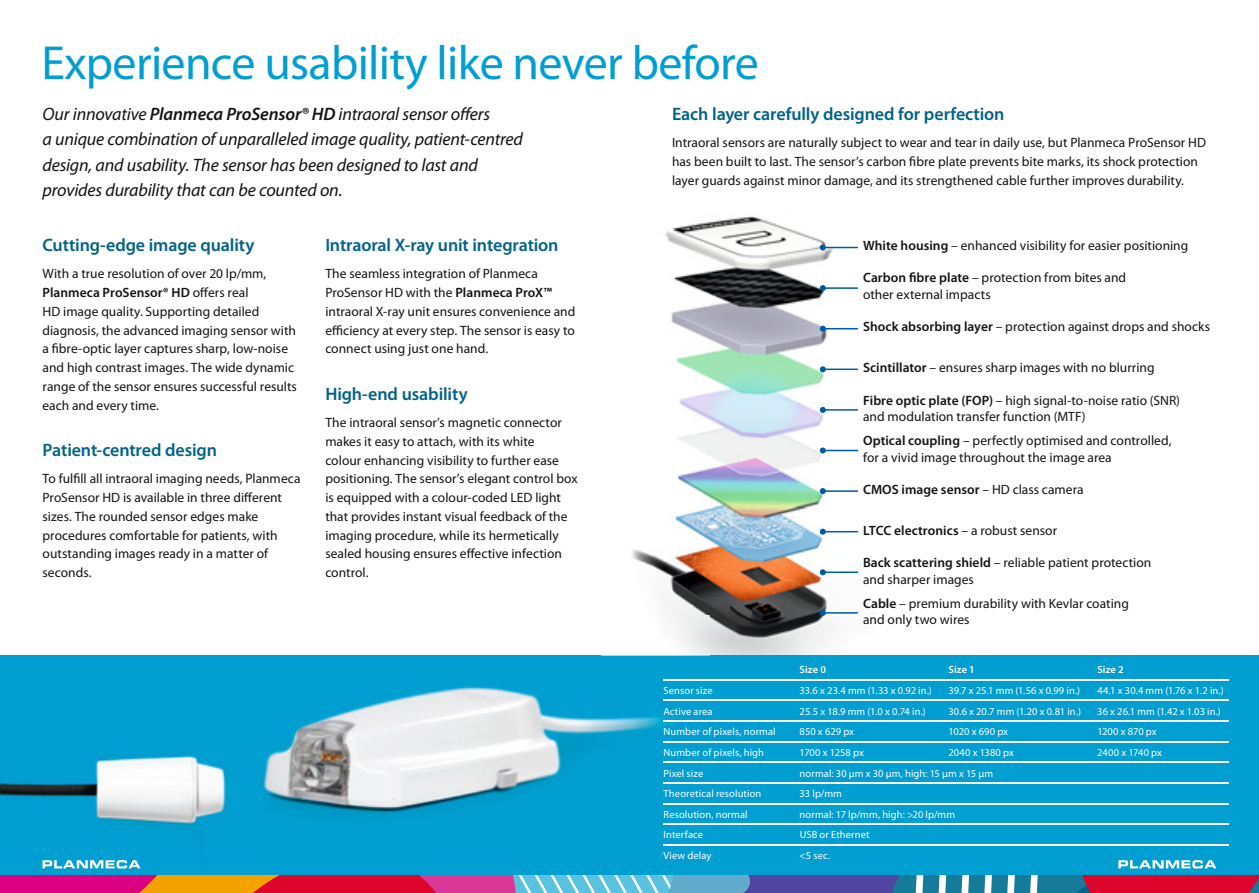
<style>
.page{position:relative;width:1259px;height:893px;background:#fff}
.page>*{position:absolute;margin:0;border:0;box-sizing:border-box;transform-origin:0 0}
.t1{font:48px "Myriad Pro";letter-spacing:-.015em;color:#009ed1}
.t2{font:italic 18px/25.5px "Myriad Pro";letter-spacing:-.01em;color:#141313}
.t3{font:600 18px "Myriad Pro";letter-spacing:-.01em;color:#006288}
.t4{font:13.5px/18.8px "Myriad Pro";color:#141313}
.t5{font:600 13.5px "Myriad Pro";letter-spacing:.005em;color:#141313}
.t6{font:10.5px "Myriad Pro";letter-spacing:.01em;color:#fff}
.t7{font:600 10.5px "Myriad Pro";letter-spacing:.01em;color:#fff}
.s1{font-weight:600}
.s2{font-weight:400}
</style>
<div class="page">
<img style="left:632px;top:216px;width:244px;height:440px">
<hr style="left:822px;top:247px;width:36px;height:1px;background:#0059a1">
<svg style="left:820px;top:244px;width:6px;height:6px"></svg>
<hr style="left:822px;top:287px;width:36px;height:2px;background:#0059a1">
<svg style="left:820px;top:285px;width:6px;height:6px"></svg>
<hr style="left:822px;top:328px;width:36px;height:1px;background:#0059a1">
<svg style="left:820px;top:326px;width:6px;height:6px"></svg>
<hr style="left:822px;top:369px;width:36px;height:1px;background:#0059a1">
<svg style="left:820px;top:366px;width:6px;height:6px"></svg>
<hr style="left:822px;top:409px;width:36px;height:2px;background:#0059a1">
<svg style="left:820px;top:407px;width:6px;height:6px"></svg>
<hr style="left:822px;top:450px;width:36px;height:1px;background:#0059a1">
<svg style="left:820px;top:447px;width:6px;height:6px"></svg>
<hr style="left:822px;top:490px;width:36px;height:2px;background:#0059a1">
<svg style="left:820px;top:488px;width:6px;height:6px"></svg>
<hr style="left:822px;top:531px;width:36px;height:1px;background:#0059a1">
<svg style="left:820px;top:529px;width:6px;height:6px"></svg>
<hr style="left:822px;top:571px;width:36px;height:2px;background:#0059a1">
<svg style="left:820px;top:569px;width:6px;height:6px"></svg>
<hr style="left:822px;top:612px;width:36px;height:2px;background:#0059a1">
<svg style="left:820px;top:610px;width:6px;height:6px"></svg>
<div style="left:0;top:656px;width:1259px;height:237px;background:#009ed1"></div>
<img style="left:0;top:755px;width:242px;height:121px">
<img style="left:242px;top:616px;width:468px;height:260px">
<svg style="left:0;top:876px;width:1259px;height:17px;background:#a2577b"></svg>
<svg style="left:43px;top:860px;width:98px;height:8px"></svg>
<svg style="left:1118px;top:860px;width:98px;height:8px"></svg>
<hr style="left:663px;top:679px;width:566px;height:1px;background:#fff">
<hr style="left:663px;top:700px;width:566px;height:1px;background:#fff">
<hr style="left:663px;top:720px;width:566px;height:2px;background:#fff">
<hr style="left:663px;top:741px;width:566px;height:1px;background:#fff">
<hr style="left:663px;top:762px;width:566px;height:1px;background:#fff">
<hr style="left:663px;top:782px;width:566px;height:1px;background:#fff">
<hr style="left:663px;top:803px;width:566px;height:1px;background:#fff">
<hr style="left:663px;top:824px;width:566px;height:1px;background:#fff">
<hr style="left:663px;top:844px;width:566px;height:1px;background:#fff">
<h1 class="t1" style="left:41px;top:44px;width:719px">Experience usability like never before</h1>
<p class="t2" style="left:43px;top:102px;width:482px">Our innovative <span class="s1">Planmeca ProSensor® HD</span> intraoral sensor offers<br>a unique combination of unparalleled image quality, patient-centred design, and usability. The sensor has been designed to last and provides durability that can be counted on.</p>
<h2 class="t3" style="left:43px;top:238px;width:213px">Cutting-edge image quality</h2>
<p class="t4" style="left:43px;top:265px;width:256px">With a true resolution of over 20 lp/mm, <span class="s1">Planmeca ProSensor® HD</span> offers real<br>HD image quality. Supporting detailed diagnosis, the advanced imaging sensor with a fibre-optic layer captures sharp, low-noise and high contrast images. The wide dynamic range of the sensor ensures successful results each and every time.</p>
<h2 class="t3" style="left:43px;top:443px;width:176px">Patient-centred design</h2>
<p class="t4" style="left:43px;top:470px;width:259px">To fulfill all intraoral imaging needs, Planmeca ProSensor HD is available in three different sizes. The rounded sensor edges make procedures comfortable for patients, with outstanding images ready in a matter of seconds.</p>
<h2 class="t3" style="left:325px;top:238px;width:235px">Intraoral X-ray unit integration</h2>
<p class="t4" style="left:325px;top:265px;width:252px">The seamless integration of Planmeca ProSensor HD with the <span class="s1">Planmeca ProX™ </span>intraoral X-ray unit ensures convenience and efficiency at every step. The sensor is easy to connect using just one hand.</p>
<h2 class="t3" style="left:325px;top:387px;width:144px">High-end usability</h2>
<p class="t4" style="left:325px;top:414px;width:254px">The intraoral sensor’s magnetic connector makes it easy to attach, with its white<br>colour enhancing visibility to further ease positioning. The sensor’s elegant control box is equipped with a colour-coded LED light that provides instant visual feedback of the imaging procedure, while its hermetically sealed housing ensures effective infection control.</p>
<h2 class="t3" style="left:672px;top:107px;width:334px">Each layer carefully designed for perfection</h2>
<p class="t4" style="left:672px;top:134px;width:535px">Intraoral sensors are naturally subject to wear and tear in daily use, but Planmeca ProSensor HD has been built to last. The sensor’s carbon fibre plate prevents bite marks, its shock protection layer guards against minor damage, and its strengthened cable further improves durability.</p>
<p class="t4" style="left:863px;top:237px;width:327px"><span class="s1">White housing</span> – enhanced visibility for easier positioning</p>
<p class="t4" style="left:863px;top:271px;width:265px;line-height:16.5px"><span class="s1">Carbon fibre plate</span> – protection from bites and other external impacts</p>
<p class="t4" style="left:863px;top:319px;width:349px"><span class="s1">Shock absorbing layer</span> – protection against drops and shocks</p>
<p class="t4" style="left:863px;top:359px;width:293px"><span class="s1">Scintillator</span> – ensures sharp images with no blurring</p>
<p class="t4" style="left:863px;top:393px;width:318px;line-height:16.5px"><span class="s1">Fibre optic plate (FOP)</span> – high signal-to-noise ratio (SNR) and modulation transfer function (MTF)</p>
<p class="t4" style="left:863px;top:433px;width:310px;line-height:16.5px"><span class="s1">Optical coupling</span> – perfectly optimised and controlled, for a vivid image throughout the image area</p>
<p class="t5" style="left:863px;top:484px;width:222px">CMOS image sensor <span class="s2">– HD class camera</span></p>
<p class="t5" style="left:863px;top:525px;width:195px">LTCC electronics <span class="s2">– a robust sensor</span></p>
<p class="t4" style="left:863px;top:555px;width:290px;line-height:16.5px"><span class="s1">Back scattering shield</span> – reliable patient protection and sharper images</p>
<p class="t4" style="left:863px;top:596px;width:267px;line-height:16.5px"><span class="s1">Cable</span> – premium durability with Kevlar coating and only two wires</p>
<p class="t7" style="left:799px;top:666px;width:28px">Size 0</p>
<p class="t7" style="left:948px;top:666px;width:28px">Size 1</p>
<p class="t7" style="left:1097px;top:666px;width:28px">Size 2</p>
<p class="t6" style="left:663px;top:686px;width:51px">Sensor size</p>
<p class="t6" style="left:799px;top:686px;width:134px">33.6 x 23.4 mm (1.33 x 0.92 in.)</p>
<p class="t6" style="left:948px;top:686px;width:133px">39.7 x 25.1 mm (1.56 x 0.99 in.)</p>
<p class="t6" style="left:1097px;top:686px;width:128px">44.1 x 30.4 mm (1.76 x 1.2 in.)</p>
<p class="t6" style="left:663px;top:707px;width:51px">Active area</p>
<p class="t6" style="left:799px;top:707px;width:128px">25.5 x 18.9 mm (1.0 x 0.74 in.)</p>
<p class="t6" style="left:948px;top:707px;width:134px">30.6 x 20.7 mm (1.20 x 0.81 in.)</p>
<p class="t6" style="left:1097px;top:707px;width:125px">36 x 26.1 mm (1.42 x 1.03 in.)</p>
<p class="t6" style="left:663px;top:728px;width:114px">Number of pixels, normal</p>
<p class="t6" style="left:799px;top:728px;width:56px">850 x 629 px</p>
<p class="t6" style="left:948px;top:728px;width:61px">1020 x 690 px</p>
<p class="t6" style="left:1097px;top:728px;width:61px">1200 x 870 px</p>
<p class="t6" style="left:663px;top:748px;width:102px">Number of pixels, high</p>
<p class="t6" style="left:799px;top:748px;width:66px">1700 x 1258 px</p>
<p class="t6" style="left:948px;top:748px;width:67px">2040 x 1380 px</p>
<p class="t6" style="left:1097px;top:748px;width:66px">2400 x 1740 px</p>
<p class="t6" style="left:663px;top:769px;width:41px">Pixel size</p>
<p class="t6" style="left:799px;top:769px;width:195px">normal: 30 μm x 30 μm, high: 15 μm x 15 μm</p>
<p class="t6" style="left:663px;top:790px;width:99px">Theoretical resolution</p>
<p class="t6" style="left:799px;top:790px;width:44px">33 lp/mm</p>
<p class="t6" style="left:663px;top:810px;width:86px">Resolution, normal</p>
<p class="t6" style="left:799px;top:810px;width:157px">normal: 17 lp/mm, high: &gt;20 lp/mm</p>
<p class="t6" style="left:663px;top:831px;width:41px">Interface</p>
<p class="t6" style="left:799px;top:831px;width:71px">USB or Ethernet</p>
<p class="t6" style="left:663px;top:851px;width:49px">View delay</p>
<p class="t6" style="left:799px;top:851px;width:32px">&lt;5 sec.</p>
</div>
